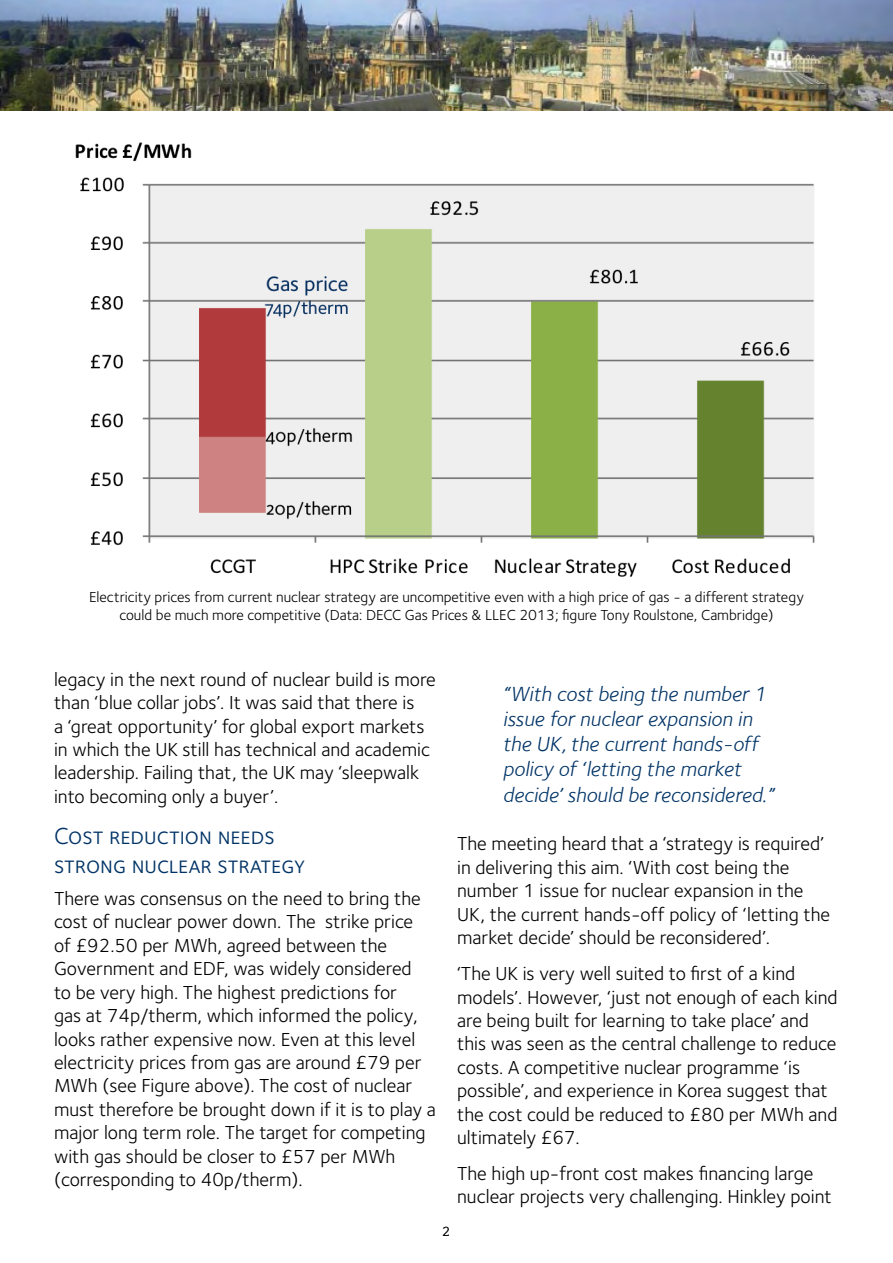
<style>
.page{position:relative;width:893px;height:1263px;background:#fff}
.page>*{position:absolute;margin:0;border:0;box-sizing:border-box;transform-origin:0 0}
.t1{font:24px/28.8px "Foundry Sterling Book Expert";color:#036}
.t2{font:italic 21px/25.2px "Foundry Sterling";color:#036}
.t3{font:19.5px/23.4px "Foundry Sterling";color:#000}
.t4{font:15px/18px "Foundry Sterling";color:#000;text-align:center}
.t5{font:15px "Courier";color:#000}
</style>
<div class="page">
<img style="left:0;top:0;width:893px;height:111px">
<img style="left:75px;top:142px;width:740px;height:435px">
<p class="t4" style="left:89px;top:587px;width:716px">Electricity prices from current nuclear strategy are uncompetitive even with a high price of gas - a different strategy could be much more competitive (Data: DECC Gas Prices &amp; LLEC 2013; figure Tony Roulstone, Cambridge)</p>
<p class="t3" style="left:54px;top:667px;width:383px">legacy in the next round of nuclear build is more than ‘blue collar jobs’. It was said that there is<br>a ‘great opportunity’ for global export markets in which the UK still has technical and academic leadership. Failing that, the UK may ‘sleepwalk into becoming only a buyer’.</p>
<p class="t1" style="left:54px;top:821px;width:253px">Cost reduction needs strong nuclear strategy</p>
<p class="t3" style="left:54px;top:886px;width:383px">There was consensus on the need to bring the cost of nuclear power down. The strike price<br>of £92.50 per MWh, agreed between the Government and EDF, was widely considered<br>to be very high. The highest predictions for<br>gas at 74p/therm, which informed the policy, looks rather expensive now. Even at this level electricity prices from gas are around £79 per MWh (see Figure above). The cost of nuclear must therefore be brought down if it is to play a major long term role. The target for competing with gas should be closer to £57 per MWh (corresponding to 40p/therm).</p>
<p class="t5" style="left:442px;top:1220px;width:10px">2</p>
<p class="t2" style="left:503px;top:681px;width:272px">“With cost being the number 1 issue for nuclear expansion in the UK, the current hands-off policy of ‘letting the market decide’ should be reconsidered.”</p>
<p class="t3" style="left:457px;top:831px;width:374px">The meeting heard that a ‘strategy is required’ in delivering this aim. ‘With cost being the number 1 issue for nuclear expansion in the UK, the current hands-off policy of ‘letting the market decide’ should be reconsidered’.</p>
<p class="t3" style="left:457px;top:961px;width:382px">‘The UK is very well suited to first of a kind models’. However, ‘just not enough of each kind are being built for learning to take place’ and this was seen as the central challenge to reduce costs. A competitive nuclear programme ‘is possible’, and experience in Korea suggest that the cost could be reduced to £80 per MWh and ultimately £67.</p>
<p class="t3" style="left:457px;top:1161px;width:376px">The high up-front cost makes financing large nuclear projects very challenging. Hinkley point</p>
</div>
